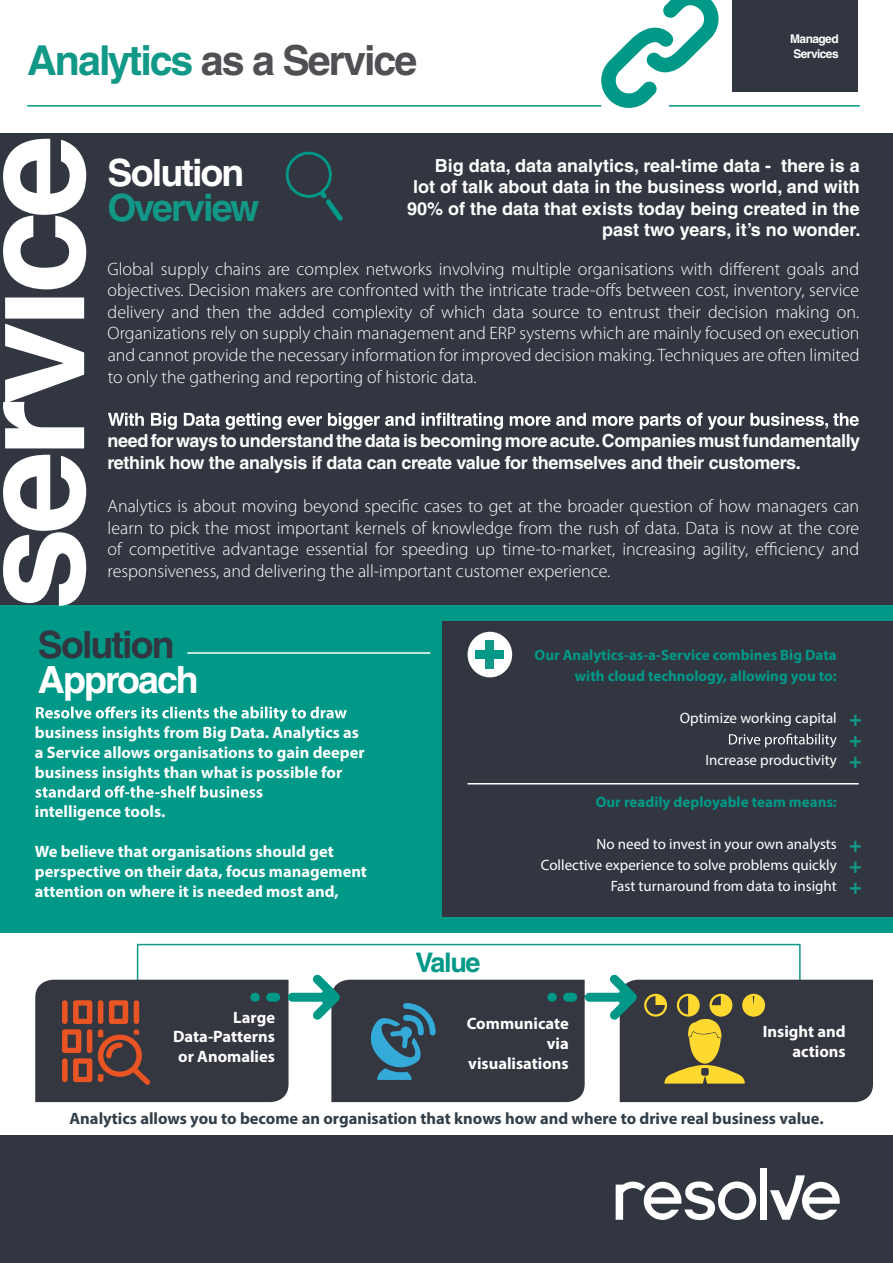
<style>
.page{position:relative;width:893px;height:1263px;background:#fff}
.page>*{position:absolute;margin:0;border:0;box-sizing:border-box;transform-origin:0 0}
.t1{font:700 148.5px "Helvetica LT Std";letter-spacing:-.05em;color:#fff}
.t2{font:700 41.25px "Helvetica LT Std";letter-spacing:-.05em;color:#4e5053}
.t3{font:700 37.5px "Helvetica LT Std";letter-spacing:-.05em;color:#fff}
.t4{font:700 37.5px "Helvetica LT Std";letter-spacing:-.05em;color:#129887}
.t5{font:700 37.5px "Helvetica LT Std";letter-spacing:-.05em;color:#323640}
.t6{font:700 27px "Helvetica LT Std";letter-spacing:-.05em;color:#098}
.t7{font:300 18px/21.6px "Myriad Pro";color:#fff;text-align:justify}
.t8{font:700 18px/21.6px "Helvetica LT Std";color:#fff;text-align:right}
.t9{font:700 18px/21.6px "Helvetica LT Std";letter-spacing:-.02em;color:#fff}
.t10{font:700 16.5px/19.8px "Myriad Pro";color:#fff;text-align:right}
.t11{font:700 16.5px "Myriad Pro";color:#323e48}
.t12{font:15px/21px "Myriad Pro";color:#fff;text-align:right}
.t13{font:700 15px/21px "Myriad Pro";color:#098;text-align:right}
.t14{font:700 12px/15px "Helvetica CE";letter-spacing:-.05em;color:#fff}
.s1{color:#129887}
</style>
<div class="page">
<div style="left:137px;top:944px;width:664px;height:53px;border:2px solid #129887"></div>
<div style="left:0;top:605px;width:893px;height:327px;background:#098"></div>
<div style="left:0;top:134px;width:893px;height:471px;background:#323640"></div>
<div style="left:0;top:1135px;width:893px;height:128px;background:#323640"></div>
<div style="left:760px;top:1169px;width:6px;height:51px;background:#fff"></div>
<svg style="left:770px;top:1175px;width:70px;height:45px"></svg>
<svg style="left:616px;top:1181px;width:140px;height:39px"></svg>
<hr style="left:27px;top:105px;width:574px;height:2px;background:#098">
<div style="left:732px;top:0;width:126px;height:92px;background:#323640"></div>
<svg style="left:285px;top:152px;width:58px;height:69px"></svg>
<hr style="left:669px;top:105px;width:191px;height:2px;background:#098">
<hr style="left:187px;top:652px;width:243px;height:2px;background:#fff">
<svg style="left:36px;top:706px;width:311px;height:16px"></svg>
<svg style="left:35px;top:785px;width:227px;height:13px"></svg>
<div style="left:442px;top:621px;width:451px;height:296px;background:#323640"></div>
<div style="left:468px;top:632px;width:44px;height:45px;background:#fff;border-radius:50%"></div>
<div style="left:486px;top:640px;width:8px;height:29px;background:#129887"></div>
<div style="left:475px;top:650px;width:29px;height:9px;background:#098"></div>
<svg style="left:729px;top:733px;width:108px;height:15px"></svg>
<svg style="left:601px;top:0;width:118px;height:108px"></svg>
<svg style="left:108px;top:413px;width:751px;height:17px"></svg>
<hr style="left:468px;top:783px;width:391px;height:1px;background:#fff">
<svg style="left:35px;top:974px;width:838px;height:128px;background:#57595a"></svg>
<h2 class="t2" style="left:27px;top:35px;width:392px"><span class="s1">Analytics</span> as a Service</h2>
<p class="t14" style="left:790px;top:31px;width:50px">Managed<br>Services</p>
<h1 class="t1" style="left:-59px;top:610px;width:477px;rotate:-90deg">service</h1>
<h3 class="t3" style="left:108px;top:150px;width:138px">Solution</h3>
<h3 class="t4" style="left:108px;top:185px;width:153px">Overview</h3>
<p class="t8" style="left:407px;top:154px;width:455px">Big data, data analytics, real-time data - there is a<br>lot of talk about data in the business world, and with 90% of the data that exists today being created in the past two years, it’s no wonder.</p>
<p class="t7" style="left:108px;top:258px;width:753px">Global supply chains are complex networks involving multiple organisations with different goals and objectives. Decision makers are confronted with the intricate trade-offs between cost, inventory, service delivery and then the added complexity of which data source to entrust their decision making on.<br>Organizations rely on supply chain management and ERP systems which are mainly focused on execution and cannot provide the necessary information for improved decision making. Techniques are often limited to only the gathering and reporting of historic data.</p>
<p class="t9" style="left:108px;top:430px;width:754px">needforwaystounderstandthedataisbecomingmoreacute.Companiesmustfundamentally rethink how the analysis if data can create value for themselves and their customers.</p>
<p class="t7" style="left:108px;top:496px;width:753px">Analytics is about moving beyond specific cases to get at the broader question of how managers can learn to pick the most important kernels of knowledge from the rush of data. Data is now at the core of competitive advantage essential for speeding up time-to-market, increasing agility, efficiency and responsiveness, and delivering the all-important customer experience.</p>
<h3 class="t5" style="left:38px;top:622px;width:138px">Solution</h3>
<h3 class="t3" style="left:38px;top:657px;width:162px">Approach</h3>
<p class="t10" style="left:35px;top:722px;width:331px;text-align:left">business insights from Big Data. Analytics as a Service allows organisations to gain deeper business insights than what is possible for</p>
<p class="t10" style="left:35px;top:801px;width:132px">intelligence tools.</p>
<p class="t10" style="left:35px;top:841px;width:334px;text-align:left">We believe that organisations should get perspective on their data, focus management attention on where it is needed most and,</p>
<h3 class="t6" style="left:415px;top:946px;width:67px">Value</h3>
<p class="t13" style="left:534px;top:644px;width:304px">Our Analytics-as-a-Service combines Big Data with cloud technology, allowing you to:</p>
<p class="t12" style="left:680px;top:708px;width:158px">Optimize working capital</p>
<p class="t12" style="left:705px;top:750px;width:133px">Increase productivity</p>
<p class="t13" style="left:596px;top:791px;width:243px">Our readily deployable team means:</p>
<p class="t12" style="left:541px;top:834px;width:297px">No need to invest in your own analysts<br>Collective experience to solve problems quickly<br>Fast turnaround from data to insight</p>
<p class="t10" style="left:173px;top:1006px;width:103px">Large<br>Data-Patterns or Anomalies</p>
<p class="t10" style="left:467px;top:1013px;width:104px">Communicate via visualisations</p>
<p class="t10" style="left:763px;top:1021px;width:84px">Insight and actions</p>
<p class="t11" style="left:70px;top:1107px;width:756px">Analytics allows you to become an organisation that knows how and where to drive real business value.</p>
</div>
